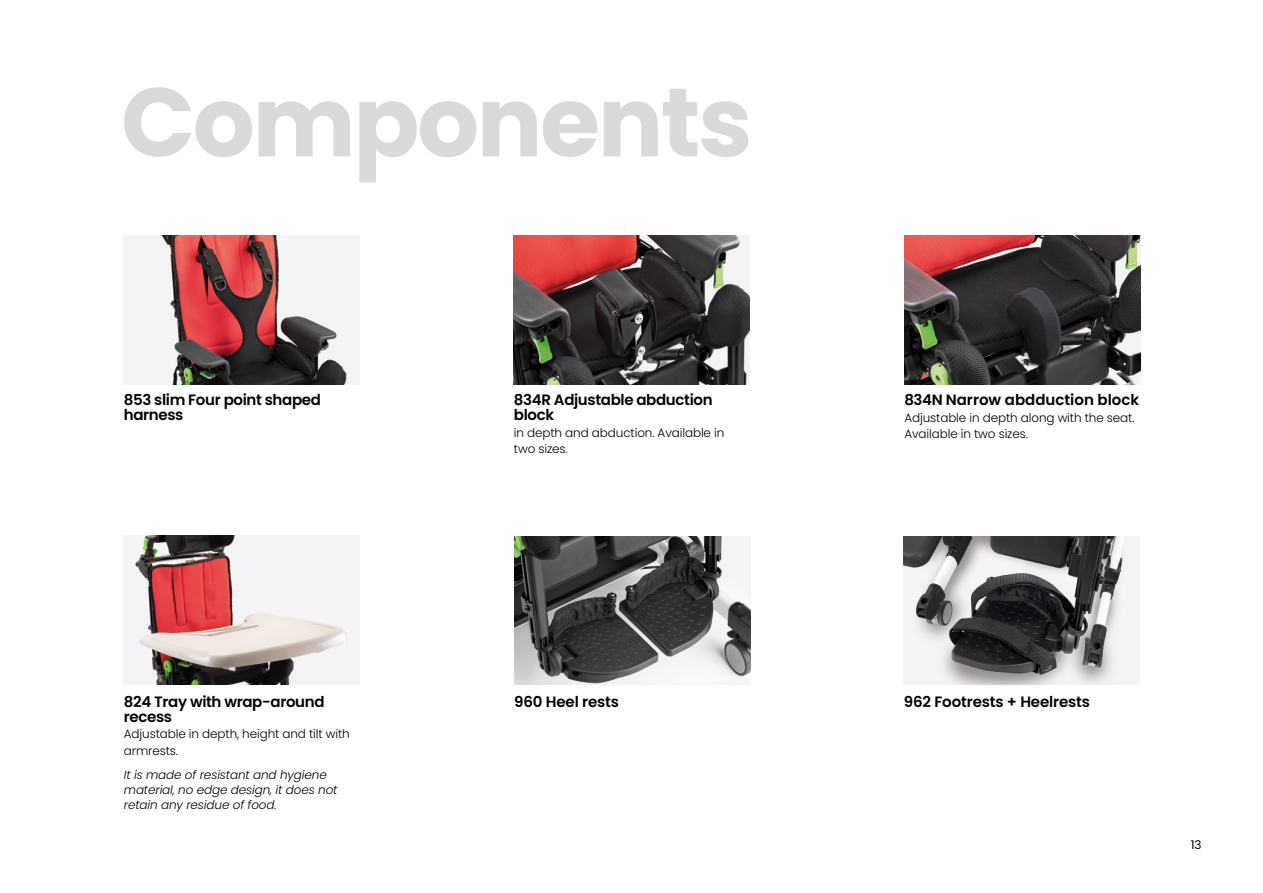
<style>
.page{position:relative;width:1263px;height:893px;background:#fff}
.page>*{position:absolute;margin:0;border:0;box-sizing:border-box;transform-origin:0 0}
.t1{font:700 97.5px "Poppins";letter-spacing:-.025em;color:#dadada}
.t2{font:600 15px/15px "Poppins";letter-spacing:-.025em;color:#000}
.t3{font:600 15px "Poppins";color:#000}
.t4{font:300 12px/16.5px "Poppins";letter-spacing:-.01em;color:#000}
.t5{font:italic 300 12px/15px "Poppins";letter-spacing:-.01em;color:#000}
.t6{font:12px "Poppins";color:#000}
</style>
<div class="page">
<img style="left:124px;top:235px;width:236px;height:149px">
<img style="left:514px;top:235px;width:236px;height:149px">
<img style="left:124px;top:536px;width:236px;height:149px">
<img style="left:514px;top:536px;width:236px;height:149px">
<img style="left:904px;top:235px;width:236px;height:149px">
<img style="left:903px;top:536px;width:236px;height:149px">
<h1 class="t1" style="left:121px;top:66px;width:633px">Components</h1>
<p class="t2" style="left:124px;top:393px;width:199px">853 slim Four point shaped harness</p>
<p class="t2" style="left:514px;top:393px;width:200px">834R Adjustable abduction block</p>
<p class="t4" style="left:514px;top:424px;width:212px">in depth and abduction. Available in two sizes.</p>
<p class="t3" style="left:904px;top:391px;width:236px">834N Narrow abdduction block</p>
<p class="t4" style="left:904px;top:409px;width:232px">Adjustable in depth along with the seat.<br>Available in two sizes.</p>
<p class="t2" style="left:124px;top:694px;width:202px">824 Tray with wrap-around recess</p>
<p class="t4" style="left:124px;top:726px;width:228px">Adjustable in depth, height and tilt with armrests.</p>
<p class="t5" style="left:124px;top:767px;width:215px">It is made of resistant and hygiene material, no edge design, it does not retain any residue of food.</p>
<p class="t2" style="left:514px;top:694px;width:106px">960 Heel rests</p>
<p class="t2" style="left:904px;top:694px;width:188px">962 Footrests + Heelrests</p>
<p class="t6" style="left:1191px;top:838px;width:12px">13</p>
</div>
